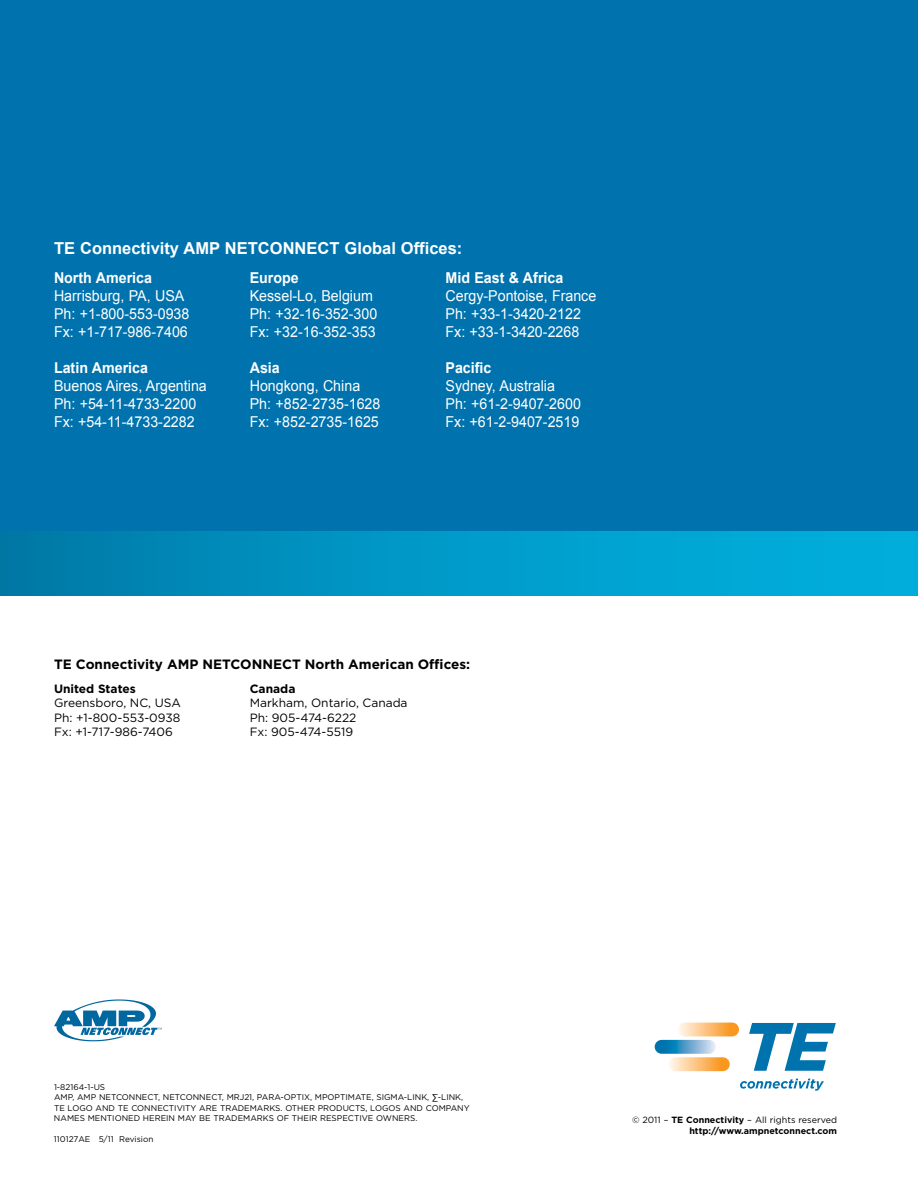
<style>
.page{position:relative;width:918px;height:1188px;background:#fff}
.page>*{position:absolute;margin:0;border:0;box-sizing:border-box;transform-origin:0 0}
.t1{font:700 16.5px "Arial";color:#fff}
.t2{font:15px/18px "Arial";color:#fff;scale:.95 1}
.t3{font:700 15px "Arial";color:#fff;scale:.95 1}
.t4{font:700 13.5px "Gotham";color:#000}
.t5{font:12px/14.4px "Gotham";color:#000;text-align:justify}
.t6{font:700 12px "Gotham";color:#000}
.t7{font:700 9px/10.8px "Gotham";color:#000;text-align:right}
.t8{font:8.25px/10.5px "Gotham";color:#000}
.s1{font-family:"Arial"}
.s2{font-weight:400}
</style>
<div class="page">
<div style="left:0;top:0;width:918px;height:592px;background:#0073ae"></div>
<div style="left:0;top:531px;width:918px;height:64px;background:linear-gradient(to right,#007caa,#00b4e2)"></div>
<svg style="left:54px;top:999px;width:108px;height:42px"></svg>
<svg style="left:678px;top:1023px;width:61px;height:13px"></svg>
<svg style="left:669px;top:1057px;width:61px;height:14px"></svg>
<svg style="left:655px;top:1040px;width:61px;height:14px"></svg>
<svg style="left:749px;top:1023px;width:87px;height:48px"></svg>
<svg style="left:740px;top:1079px;width:84px;height:12px"></svg>
<p class="t1" style="left:54px;top:237px;width:410px">TE Connectivity AMP NETCONNECT Global Offices:</p>
<p class="t3" style="left:54px;top:267px;width:105px">North America</p>
<p class="t2" style="left:54px;top:287px;width:144px">Harrisburg, PA, USA<br>Ph: +1-800-553-0938<br>Fx: +1-717-986-7406</p>
<p class="t3" style="left:54px;top:357px;width:101px">Latin America</p>
<p class="t2" style="left:54px;top:377px;width:162px">Buenos Aires, Argentina<br>Ph: +54-11-4733-2200<br>Fx: +54-11-4733-2282</p>
<p class="t3" style="left:446px;top:267px;width:126px">Mid East &amp; Africa</p>
<p class="t2" style="left:446px;top:287px;width:160px">Cergy-Pontoise, France<br>Ph: +33-1-3420-2122<br>Fx: +33-1-3420-2268</p>
<p class="t3" style="left:446px;top:357px;width:50px">Pacific</p>
<p class="t2" style="left:446px;top:377px;width:144px">Sydney, Australia<br>Ph: +61-2-9407-2600<br>Fx: +61-2-9407-2519</p>
<p class="t3" style="left:250px;top:267px;width:53px">Europe</p>
<p class="t2" style="left:250px;top:287px;width:136px">Kessel-Lo, Belgium<br>Ph: +32-16-352-300<br>Fx: +32-16-352-353</p>
<p class="t3" style="left:250px;top:357px;width:33px">Asia</p>
<p class="t2" style="left:250px;top:377px;width:139px">Hongkong, China<br>Ph: +852-2735-1628<br>Fx: +852-2735-1625</p>
<p class="t4" style="left:54px;top:655px;width:418px">TE Connectivity AMP NETCONNECT North American Offices:</p>
<p class="t6" style="left:54px;top:681px;width:83px">United States</p>
<p class="t5" style="left:54px;top:696px;width:128px">GREENSBORO, NC, USA PH: +1-800-553-0938<br>FX: +1-717-986-7406</p>
<p class="t6" style="left:250px;top:681px;width:47px">Canada</p>
<p class="t5" style="left:250px;top:696px;width:159px;text-align:left">MARKHAM, ONTARIO, CANADA<br>PH: 905-474-6222<br>FX: 905-474-5519</p>
<p class="t8" style="left:54px;top:1081px;width:180px">1-82164-1-US<br>AMP, AMP NETCONNECT, NETCONNECT, MRJ</p>
<p class="t8" style="left:244px;top:1092px;width:20px">21, PARA</p>
<p class="t8" style="left:281px;top:1092px;width:10px">-OPTIX</p>
<p class="t8" style="left:310px;top:1092px;width:12px">, MPOPTIMATE</p>
<p class="t8" style="left:372px;top:1092px;width:93px">, SIGMA-LIN K, <span class="s1">∑</span>-LIN K,</p>
<p class="t8" style="left:54px;top:1102px;width:90px">TE LOGO AND TE CONNECTI</p>
<p class="t8" style="left:177px;top:1102px;width:30px">VITY ARE</p>
<p class="t8" style="left:220px;top:1102px;width:8px">TRADEMAR</p>
<p class="t8" style="left:54px;top:1102px;width:417px;text-indent:215px">KS. OTHER PRODUCTS, LOGOS AND COMPANY<br>NAMES MENTIONED HEREI N MAY BE TRADEMARKS OF TH EIR RESPECTIVE OWNERS.</p>
<p class="t8" style="left:54px;top:1134px;width:101px">110127AE 5/11 REVISION</p>
<p class="t7" style="left:632px;top:1115px;width:206px"><span class="s2">© 2011 –</span> TE Connectivity <span class="s2">– ALL RIGHTS RESERVED </span>http://www.ampnetconnect.com</p>
</div>
